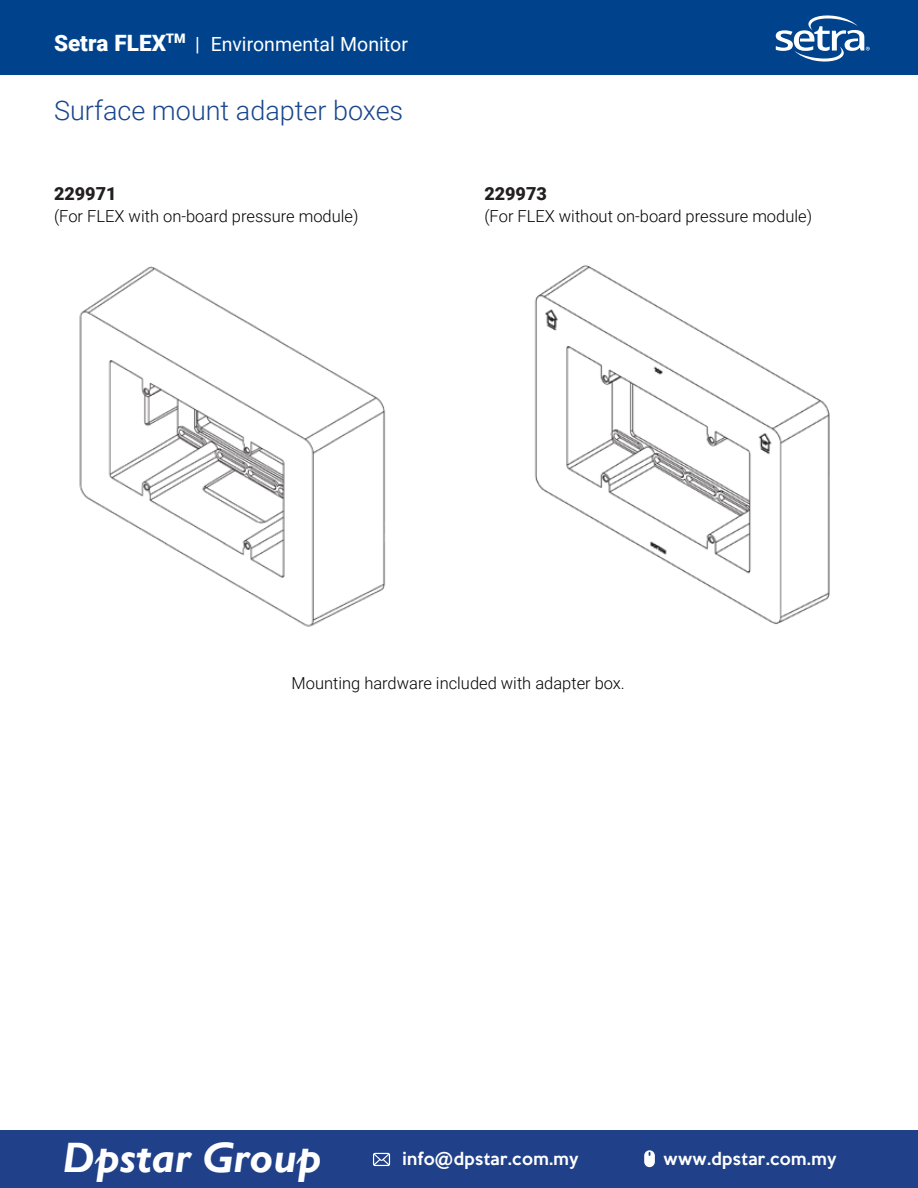
<style>
.page{position:relative;width:918px;height:1188px;background:#fff}
.page>*{position:absolute;margin:0;border:0;box-sizing:border-box;transform-origin:0 0}
.t1{font:italic 700 42.45px "Gill Sans";color:#fff}
.t2{font:300 27px "Roboto";color:#19468d}
.t3{font:19.5px "Roboto";color:#fff}
.t4{font:900 18px "Roboto";color:#231f20}
.t5{font:300 16.5px "Roboto";color:#000}
.t6{font:500 15.9px "Keep Calm";letter-spacing:.025em;color:#fff}
.s1{font-weight:900;font-size:22.5px}
</style>
<div class="page">
<div style="left:0;top:0;width:918px;height:74px;background:#00438c"></div>
<svg style="left:776px;top:15px;width:94px;height:47px"></svg>
<img style="left:534px;top:265px;width:296px;height:359px">
<img style="left:79px;top:266px;width:307px;height:361px">
<div style="left:0;top:1130px;width:917px;height:58px;background:#204189"></div>
<svg style="left:644px;top:1150px;width:11px;height:17px"></svg>
<svg style="left:373px;top:1153px;width:17px;height:13px"></svg>
<p class="t3" style="left:54px;top:30px;width:355px"><span class="s1">Setra FLEX</span><sup>TM</sup> | Environmental Monitor</p>
<h2 class="t2" style="left:54px;top:92px;width:351px">Surface mount adapter boxes</h2>
<p class="t4" style="left:54px;top:181px;width:64px">229971</p>
<p class="t5" style="left:54px;top:205px;width:306px">(For FLEX with on-board pressure module)</p>
<p class="t4" style="left:484px;top:181px;width:64px">229973</p>
<p class="t5" style="left:484px;top:205px;width:329px">(For FLEX without on-board pressure module)</p>
<p class="t5" style="left:292px;top:671px;width:335px">Mounting hardware included with adapter box.</p>
<h1 class="t1" style="left:63px;top:1133px;width:260px">Dpstar Group</h1>
<p class="t6" style="left:402px;top:1145px;width:178px">info@dpstar.com.my</p>
<p class="t6" style="left:664px;top:1145px;width:174px">www.dpstar.com.my</p>
</div>
